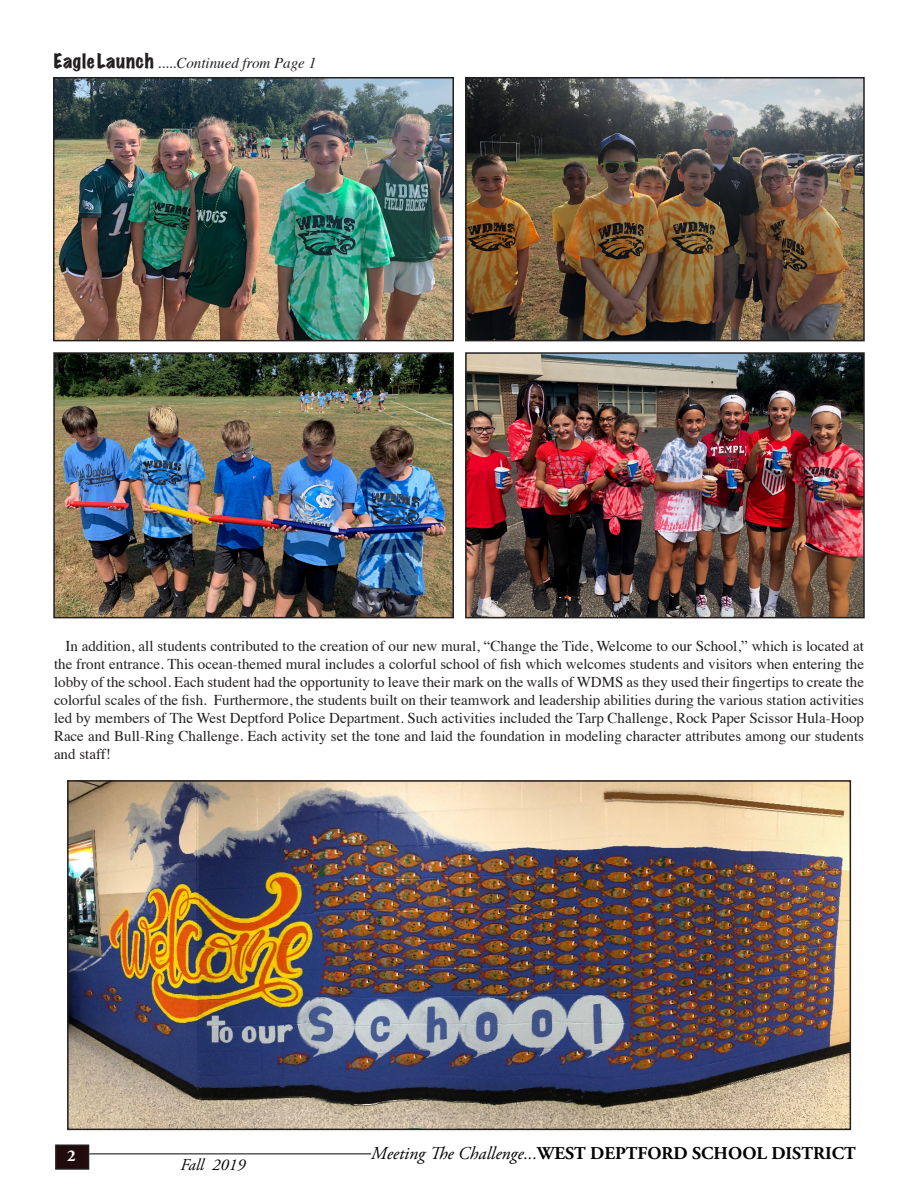
<style>
.page{position:relative;width:918px;height:1188px;background:#fff}
.page>*{position:absolute;margin:0;border:0;box-sizing:border-box;transform-origin:0 0}
.t1{font:700 18px "Adobe Garamond Pro";color:#000}
.t2{font:italic 16.5px "Adobe Garamond Pro";color:#000}
.t3{font:700 16.5px "Adobe Garamond Pro";color:#fff}
.t4{font:15px/18px "Times";color:#231f20;text-align:justify}
.t5{font:italic 15px "Times";color:#231f20}
.s1{font-family:"Marker Felt";font-style:normal;font-stretch:expanded;font-size:18px}
.s2{font-style:normal}
.s3{font-weight:400;font-style:italic}
</style>
<div class="page">
<div style="left:56px;top:1145px;width:33px;height:24px;background:#210b0d"></div>
<div style="left:55px;top:1144px;width:34px;height:26px;border:2px solid #231f20"></div>
<hr style="left:89px;top:1153px;width:282px;height:1px;background:#231f20">
<img style="left:56px;top:80px;width:395px;height:258px">
<div style="left:53px;top:77px;width:401px;height:264px;border:2px solid #231f20"></div>
<img style="left:56px;top:355px;width:395px;height:260px">
<div style="left:53px;top:352px;width:401px;height:266px;border:2px solid #231f20"></div>
<img style="left:468px;top:80px;width:394px;height:258px">
<div style="left:465px;top:77px;width:400px;height:264px;border:2px solid #231f20"></div>
<img style="left:468px;top:355px;width:394px;height:260px">
<div style="left:465px;top:352px;width:400px;height:266px;border:2px solid #231f20"></div>
<img style="left:70px;top:783px;width:778px;height:344px">
<div style="left:67px;top:780px;width:784px;height:350px;border:2px solid #231f20"></div>
<p class="t5" style="left:54px;top:50px;width:264px"><span class="s1">Eagle Launch</span> <span class="s2">.....</span>Continued from Page 1</p>
<p class="t4" style="left:54px;top:635px;width:812px;text-indent:11px">In addition, all students contributed to the creation of our new mural, “Change the Tide, Welcome to our School,” which is located at the front entrance. This ocean-themed mural includes a colorful school of fish which welcomes students and visitors when entering the lobby of the school. Each student had the opportunity to leave their mark on the walls of WDMS as they used their fingertips to create the colorful scales of the fish. Furthermore, the students built on their teamwork and leadership abilities during the various station activities led by members of The West Deptford Police Department. Such activities included the Tarp Challenge, Rock Paper Scissor Hula-Hoop Race and Bull-Ring Challenge. Each activity set the tone and laid the foundation in modeling character attributes among our students and staff!</p>
<p class="t3" style="left:67px;top:1146px;width:10px">2</p>
<p class="t2" style="left:180px;top:1155px;width:66px">Fall 2019</p>
<p class="t1" style="left:371px;top:1143px;width:486px"><span class="s3">Meeting The Challenge...</span>WEST DEPTFORD SCHOOL DISTRICT</p>
</div>
